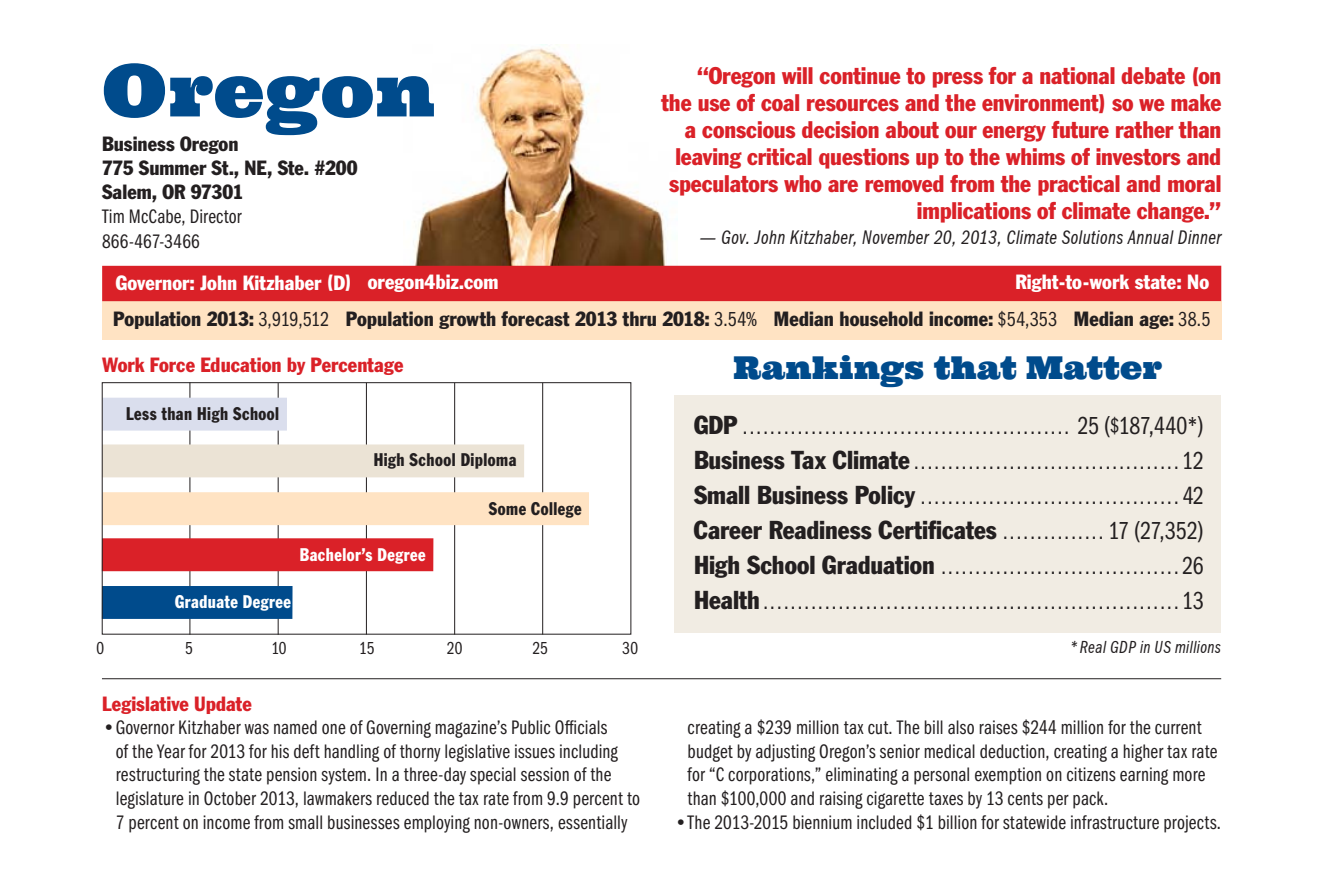
<style>
.page{position:relative;width:1317px;height:891px;background:#fff}
.page>*{position:absolute;margin:0;border:0;box-sizing:border-box;transform-origin:0 0}
.t1{font:72px "Ultra";color:#004b8c}
.t2{font:31.5px "Ultra";letter-spacing:.005em;color:#004b8c}
.t3{font:condensed 25.43px "Franklin Gothic Std";color:#231f20}
.t4{font:condensed 23.62px/27px "Franklin Gothic Std";letter-spacing:-.005em;color:#da2128;text-align:right}
.t5{font:22.5px/34.9px "Franklin Gothic URW Com Boo";color:#231f20;text-align:justify}
.t6{font:20.25px/23.6px "Franklin Gothic URW Com Boo";letter-spacing:.01em;color:#231f20}
.t7{font:condensed 20.25px/24.1px "Franklin Gothic Std";letter-spacing:.005em;color:#231f20}
.t8{font:20.25px "Franklin Gothic URW Com Boo Ita";letter-spacing:.02em;color:#231f20;scale:1.5 1}
.t9{font:condensed 20.25px "Franklin Gothic Std";letter-spacing:.005em;color:#fff}
.t10{font:condensed 20.25px "Franklin Gothic Std";letter-spacing:.005em;color:#da2128}
.t11{font:condensed 18px "Franklin Gothic Std";letter-spacing:.03em;color:#231f20;scale:.9 1}
.t12{font:condensed 18px "Franklin Gothic Std";letter-spacing:.03em;color:#fff;scale:.9 1}
.t13{font:18px "Franklin Gothic URW Com Boo Ita";letter-spacing:.025em;color:#231f20}
.t14{font:18px "Franklin Gothic URW Com Boo";letter-spacing:.005em;color:#231f20}
.s1{font-family:"Franklin Gothic URW Com Boo";font-stretch:normal;font-size:20.93px}
.s2{font-family:"Franklin Gothic Std";font-stretch:condensed;font-size:25.43px}
.s3{font-size:25.43px}
.s4{font-family:"Franklin Gothic URW Com Boo";font-stretch:normal;font-size:22.5px}
.s5{font-family:"Franklin Gothic URW Com Boo";font-stretch:normal}
</style>
<div class="page">
<img style="left:404px;top:44px;width:273px;height:222px">
<hr style="left:102px;top:678px;width:1119px;height:1px;background:#231f20">
<div style="left:102px;top:301px;width:1119px;height:38px;background:#ffe3c3"></div>
<div style="left:102px;top:266px;width:1119px;height:35px;background:#da2128"></div>
<div style="left:674px;top:395px;width:547px;height:237px;background:#f1ece3"></div>
<hr style="left:189px;top:382px;width:1px;height:253px;background:#231f20">
<hr style="left:366px;top:383px;width:1px;height:252px;background:#231f20">
<hr style="left:278px;top:383px;width:1px;height:252px;background:#231f20">
<hr style="left:542px;top:383px;width:1px;height:252px;background:#231f20">
<hr style="left:454px;top:383px;width:1px;height:252px;background:#231f20">
<div style="left:102px;top:492px;width:487px;height:33px;background:#ffe3c3"></div>
<div style="left:102px;top:444px;width:422px;height:33px;background:#ebe3d5"></div>
<div style="left:102px;top:398px;width:185px;height:33px;background:#dadeed"></div>
<div style="left:102px;top:538px;width:331px;height:33px;background:#da2128"></div>
<div style="left:102px;top:586px;width:190px;height:33px;background:#004b8c"></div>
<div style="left:102px;top:382px;width:529px;height:253px;border:1px solid #231f20"></div>
<h1 class="t1" style="left:102px;top:44px;width:334px">Oregon</h1>
<p class="t7" style="left:102px;top:132px;width:257px">Business Oregon<br>775 Summer St., NE, Ste. #200<br>Salem, OR 97301</p>
<p class="t6" style="left:102px;top:205px;width:141px">Tim McCabe, Director<br>866-467-3466</p>
<p class="t4" style="left:661px;top:62px;width:561px">“Oregon will continue to press for a national debate (on the use of coal resources and the environment) so we make a conscious decision about our energy future rather than leaving critical questions up to the whims of investors and speculators who are removed from the practical and moral implications of climate change.”</p>
<p class="t8" style="left:699px;top:226px;width:349px">— Gov. John Kitzhaber, November 20, 2013, Climate Solutions Annual Dinner</p>
<p class="t9" style="left:116px;top:270px;width:384px">Governor: John Kitzhaber (D) oregon4biz.com</p>
<p class="t9" style="left:1015px;top:270px;width:195px">Right-to-work state: No</p>
<p class="t7" style="left:113px;top:307px;width:1098px">Population 2013: <span class="s1">3,919,512</span> Population growth forecast 2013 thru 2018: <span class="s1">3.54%</span> Median household income: <span class="s1">$54,353</span> Median age: <span class="s1">38.5</span></p>
<p class="t10" style="left:102px;top:353px;width:303px">Work Force Education by Percentage</p>
<p class="t11" style="left:126px;top:402px;width:172px">Less than High School</p>
<p class="t11" style="left:374px;top:449px;width:160px">High School Diploma</p>
<p class="t12" style="left:300px;top:544px;width:141px">Bachelor’s Degree</p>
<p class="t12" style="left:175px;top:590px;width:130px">Graduate Degree</p>
<p class="t11" style="left:489px;top:497px;width:104px">Some College</p>
<p class="t14" style="left:97px;top:639px;width:9px">0</p>
<p class="t14" style="left:185px;top:639px;width:9px">5</p>
<p class="t14" style="left:271px;top:639px;width:17px">10</p>
<p class="t14" style="left:359px;top:639px;width:17px">15</p>
<p class="t14" style="left:446px;top:639px;width:17px">20</p>
<p class="t14" style="left:532px;top:639px;width:17px">25</p>
<p class="t14" style="left:622px;top:639px;width:17px">30</p>
<h2 class="t2" style="left:733px;top:347px;width:430px">Rankings that Matter</h2>
<p class="t5" style="left:694px;top:410px;width:511px"><span class="s2">GDP</span> ................................................ <span class="s3">25(</span>$<span class="s3">187,440*)<br></span><span class="s2">Business Tax Climate</span>.......................................<span class="s3">12<br></span><span class="s2">Small Business Policy</span> ......................................<span class="s3">42</span></p>
<p class="t3" style="left:694px;top:514px;width:511px">Career Readiness Certificates <span class="s4">...............</span> <span class="s5">17 (27,352)</span></p>
<p class="t5" style="left:694px;top:549px;width:511px"><span class="s2">High School Graduation</span> ...................................<span class="s3">26<br></span><span class="s2">Health</span>.............................................................<span class="s3">13</span></p>
<p class="t13" style="left:1069px;top:637px;width:153px">*Real GDP in US millions</p>
<p class="t10" style="left:102px;top:691px;width:151px">Legislative Update</p>
<p class="t6" style="left:116px;top:716px;width:526px;text-indent:-14px">• Governor Kitzhaber was named one of Governing magazine’s Public Officials<br>of the Year for 2013 for his deft handling of thorny legislative issues including restructuring the state pension system. In a three-day special session of the legislature in October 2013, lawmakers reduced the tax rate from 9.9 percent to 7 percent on income from small businesses employing non-owners, essentially</p>
<p class="t6" style="left:687px;top:716px;width:531px">creating a $239 million tax cut. The bill also raises $244 million for the current budget by adjusting Oregon’s senior medical deduction, creating a higher tax rate for “C corporations,” eliminating a personal exemption on citizens earning more than $100,000 and raising cigarette taxes by 13 cents per pack.</p>
<p class="t6" style="left:674px;top:811px;width:548px">• The 2013-2015 biennium included $1 billion for statewide infrastructure projects.</p>
</div>
